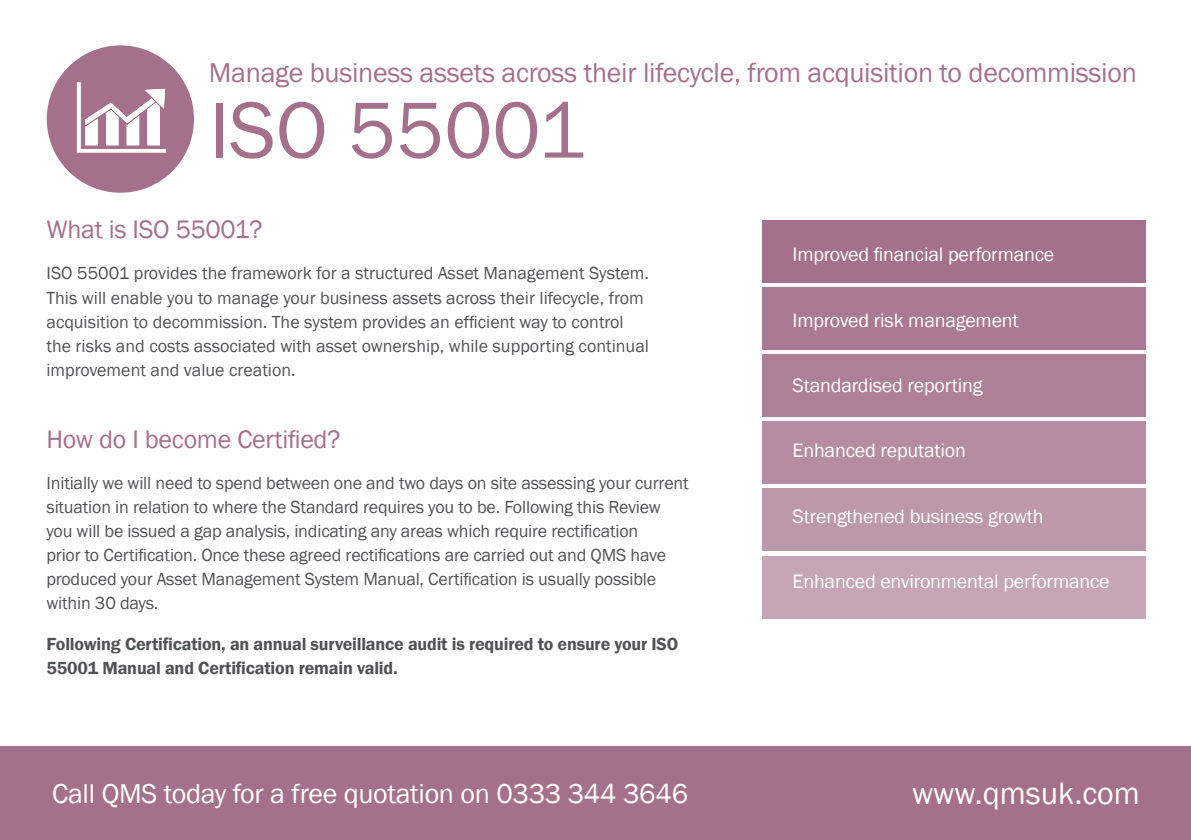
<style>
.page{position:relative;width:1191px;height:840px;background:#fff}
.page>*{position:absolute;margin:0;border:0;box-sizing:border-box;transform-origin:0 0}
.t1{font:82px "Franklin Gothic";color:#a4708b}
.t2{font:32px "Franklin Gothic";color:#fff}
.t3{font:28px "Franklin Gothic";letter-spacing:-.01em;color:#a4708b}
.t4{font:28px "Franklin Gothic";letter-spacing:-.01em;color:#fff}
.t5{font:26px "Franklin Gothic";letter-spacing:-.01em;color:#a4708b}
.t6{font:20px "Franklin Gothic";letter-spacing:-.01em;color:#fff}
.t7{font:18px/24px "Franklin Gothic";letter-spacing:-.01em;color:#505354}
.t8{font:600 18px/24px "Franklin Gothic";letter-spacing:-.01em;color:#505354}
</style>
<div class="page">
<div style="left:762px;top:220px;width:383px;height:63px;background:#a4708b"></div>
<div style="left:762px;top:354px;width:383px;height:63px;background:#ae8098"></div>
<div style="left:762px;top:488px;width:383px;height:63px;background:#bd98ab"></div>
<div style="left:762px;top:287px;width:383px;height:63px;background:#aa7a94"></div>
<div style="left:762px;top:421px;width:383px;height:63px;background:#b58ca1"></div>
<div style="left:762px;top:555px;width:383px;height:63px;background:#c5a5b6"></div>
<div style="left:0;top:746px;width:1191px;height:93px;background:#a4708b"></div>
<svg style="left:47px;top:45px;width:147px;height:148px"></svg>
<h3 class="t3" style="left:209px;top:61px;width:929px">Manage business assets across their lifecycle, from acquisition to decommission</h3>
<h1 class="t1" style="left:209px;top:96px;width:378px">ISO 55001</h1>
<h3 class="t5" style="left:46px;top:219px;width:218px">What is ISO 55001?</h3>
<p class="t7" style="left:46px;top:262px;width:604px">ISO 55001 provides the framework for a structured Asset Management System.<br>This will enable you to manage your business assets across their lifecycle, from acquisition to decommission. The system provides an efficient way to control the risks and costs associated with asset ownership, while supporting continual improvement and value creation.</p>
<h3 class="t5" style="left:46px;top:422px;width:295px">How do I become Certified?</h3>
<p class="t7" style="left:46px;top:471px;width:643px">Initially we will need to spend between one and two days on site assessing your current situation in relation to where the Standard requires you to be. Following this Review you will be issued a gap analysis, indicating any areas which require rectification<br>prior to Certification. Once these agreed rectifications are carried out and QMS have produced your Asset Management System Manual, Certification is usually possible within 30 days.</p>
<p class="t8" style="left:46px;top:631px;width:633px">Following Certification, an annual surveillance audit is required to ensure your ISO<br>55001 Manual and Certification remain valid.</p>
<p class="t6" style="left:792px;top:242px;width:263px">Improved financial performance</p>
<p class="t6" style="left:792px;top:311px;width:228px">Improved risk management</p>
<p class="t6" style="left:792px;top:376px;width:191px">Standardised reporting</p>
<p class="t6" style="left:792px;top:442px;width:175px">Enhanced reputation</p>
<p class="t6" style="left:792px;top:507px;width:252px">Strengthened business growth</p>
<p class="t6" style="left:792px;top:572px;width:318px">Enhanced environmental performance</p>
<h3 class="t4" style="left:52px;top:781px;width:637px">Call QMS today for a free quotation on 0333 344 3646</h3>
<h2 class="t2" style="left:912px;top:779px;width:229px">www.qmsuk.com</h2>
<h3 class="t4" style="left:512px;top:781px;width:182px">845 86 26 246</h3>
</div>
